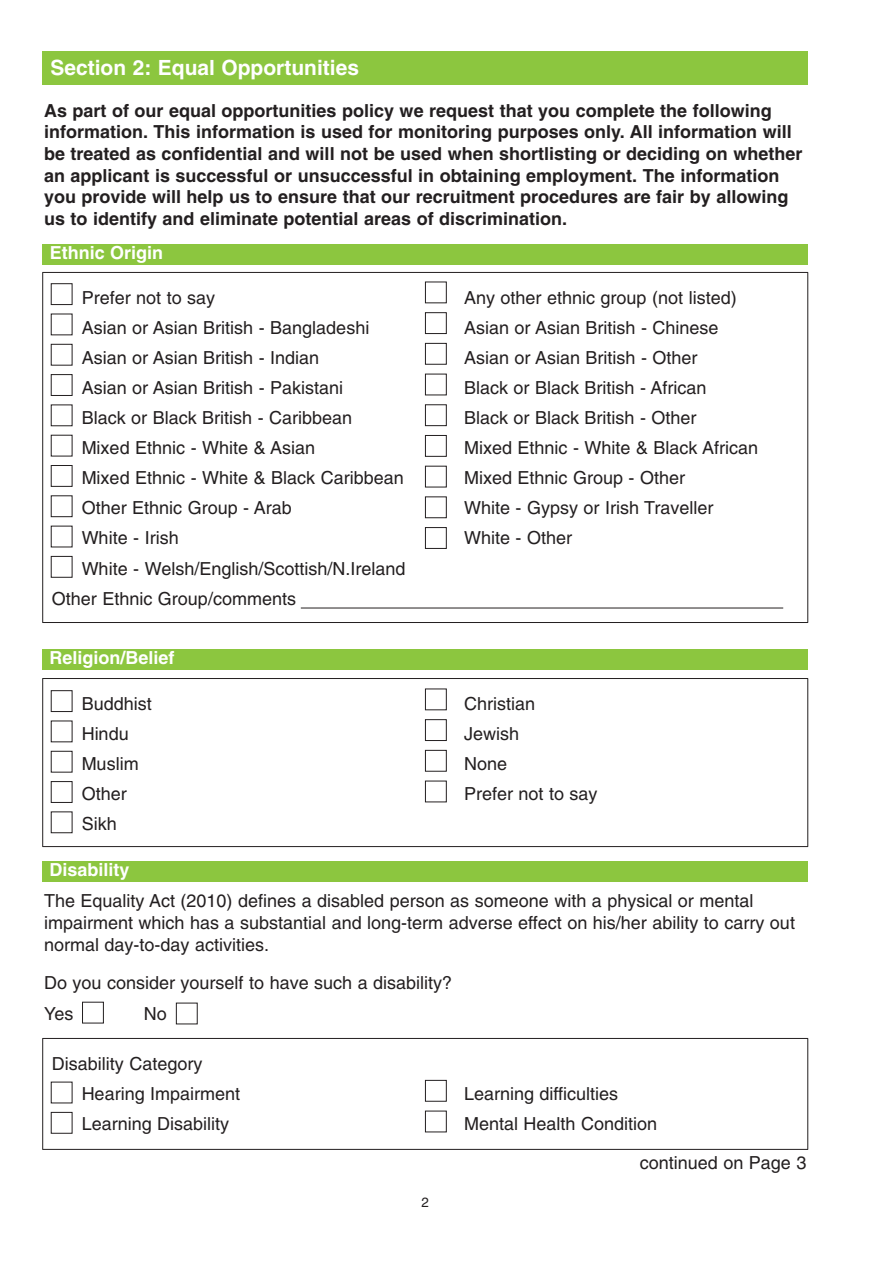
<style>
.page{position:relative;width:893px;height:1263px;background:#fff}
.page>*{position:absolute;margin:0;border:0;box-sizing:border-box;transform-origin:0 0}
.t1{font:700 21px "Helvetica";color:#fff}
.t2{font:18px/30.2px "Helvetica";color:#231f20}
.t3{font:700 18px/21.6px "Helvetica";color:#231f20}
.t4{font:700 18px "Helvetica";color:#fff}
.t5{font:13.5px "Helvetica";color:#231f20}
</style>
<div class="page">
<div style="left:43px;top:51px;width:765px;height:33px;background:#8cc63f"></div>
<div style="left:43px;top:244px;width:765px;height:20px;background:#8cc63f"></div>
<hr style="left:42px;top:272px;width:1px;height:351px;background:#231f20">
<hr style="left:807px;top:272px;width:1px;height:351px;background:#231f20">
<hr style="left:43px;top:272px;width:765px;height:1px;background:#231f20">
<svg style="left:42px;top:282px;width:766px;height:341px"></svg>
<hr style="left:301px;top:608px;width:482px;height:1px;background:#231f20">
<div style="left:43px;top:650px;width:765px;height:20px;background:#8cc63f"></div>
<hr style="left:42px;top:678px;width:1px;height:169px;background:#231f20">
<hr style="left:807px;top:678px;width:1px;height:169px;background:#231f20">
<hr style="left:43px;top:678px;width:765px;height:1px;background:#231f20">
<svg style="left:42px;top:689px;width:766px;height:158px"></svg>
<div style="left:43px;top:861px;width:765px;height:20px;background:#8cc63f"></div>
<svg style="left:82px;top:1002px;width:116px;height:22px"></svg>
<hr style="left:42px;top:1038px;width:1px;height:112px;background:#231f20">
<hr style="left:807px;top:1038px;width:1px;height:112px;background:#231f20">
<hr style="left:43px;top:1038px;width:765px;height:1px;background:#231f20">
<svg style="left:42px;top:1080px;width:766px;height:70px"></svg>
<p class="t1" style="left:50px;top:60px;width:310px">Section 2: Equal Opportunities</p>
<p class="t3" style="left:44px;top:101px;width:759px">As part of our equal opportunities policy we request that you complete the following information. This information is used for monitoring purposes only. All information will be treated as confidential and will not be used when shortlisting or deciding on whether an applicant is successful or unsuccessful in obtaining employment. The information you provide will help us to ensure that our recruitment procedures are fair by allowing us to identify and eliminate potential areas of discrimination.</p>
<p class="t4" style="left:50px;top:246px;width:115px">Ethnic Origin</p>
<p class="t2" style="left:82px;top:284px;width:135px">Prefer not to say</p>
<p class="t2" style="left:82px;top:314px;width:289px">Asian or Asian British - Bangladeshi</p>
<p class="t2" style="left:82px;top:344px;width:239px">Asian or Asian British - Indian</p>
<p class="t2" style="left:82px;top:374px;width:263px">Asian or Asian British - Pakistani</p>
<p class="t2" style="left:82px;top:404px;width:272px">Black or Black British - Caribbean</p>
<p class="t2" style="left:82px;top:435px;width:235px">Mixed Ethnic - White &amp; Asian</p>
<p class="t2" style="left:82px;top:465px;width:323px">Mixed Ethnic - White &amp; Black Caribbean</p>
<p class="t2" style="left:82px;top:495px;width:212px">Other Ethnic Group - Arab</p>
<p class="t2" style="left:82px;top:525px;width:98px">White - Irish</p>
<p class="t2" style="left:82px;top:555px;width:325px">White - Welsh/English/Scottish/N.Ireland</p>
<p class="t2" style="left:52px;top:585px;width:245px">Other Ethnic Group/comments</p>
<p class="t2" style="left:464px;top:284px;width:295px">Any other ethnic group (not listed)<br>Asian or Asian British - Chinese<br>Asian or Asian British - Other<br>Black or Black British - African<br>Black or Black British - Other<br>Mixed Ethnic - White &amp; Black African<br>Mixed Ethnic Group - Other<br>White - Gypsy or Irish Traveller<br>White - Other</p>
<p class="t4" style="left:49px;top:651px;width:126px">Religion/Belief</p>
<p class="t2" style="left:82px;top:690px;width:72px">Buddhist<br>Hindu<br>Muslim<br>Other<br>Sikh</p>
<p class="t2" style="left:464px;top:690px;width:135px">Christian<br>Jewish<br>None<br>Prefer not to say</p>
<p class="t4" style="left:49px;top:863px;width:81px">Disability</p>
<p class="t2" style="left:44px;top:892px;width:752px;line-height:21.6px">The Equality Act (2010) defines a disabled person as someone with a physical or mental impairment which has a substantial and long-term adverse effect on his/her ability to carry out normal day-to-day activities.</p>
<p class="t2" style="left:44px;top:969px;width:410px">Do you consider yourself to have such a disability?<br>Yes</p>
<p class="t2" style="left:144px;top:1000px;width:24px">No</p>
<p class="t2" style="left:82px;top:1050px;width:160px;text-indent:-30px">Disability Category<br>Hearing Impairment<br>Learning Disability</p>
<p class="t2" style="left:464px;top:1080px;width:195px">Learning difficulties<br>Mental Health Condition</p>
<p class="t2" style="left:640px;top:1149px;width:168px">continued on Page 3</p>
<p class="t5" style="left:421px;top:1197px;width:9px">2</p>
</div>
